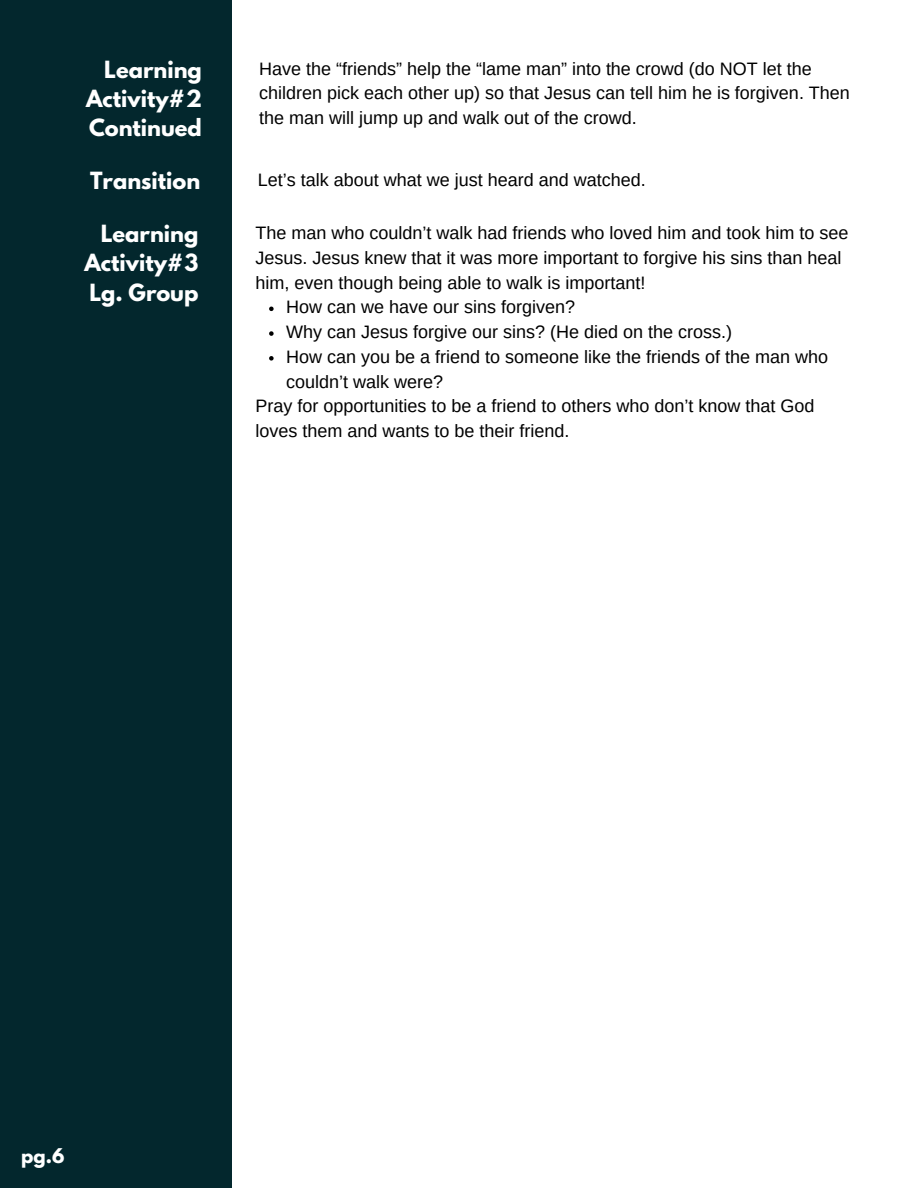
<style>
.page{position:relative;width:918px;height:1188px;background:#fff}
.page>*{position:absolute;margin:0;border:0;box-sizing:border-box;transform-origin:0 0}
.t1{font:700 21px "League Spartan";color:#fff}
.t2{font:18px/24.8px "Arimo";color:#000}
.t3{font:700 18px "League Spartan";color:#fff}
</style>
<div class="page">
<div style="left:0;top:0;width:231px;height:1188px;background:#03272d"></div>
<svg style="left:269px;top:307px;width:5px;height:4px"></svg>
<svg style="left:269px;top:331px;width:5px;height:5px"></svg>
<svg style="left:269px;top:356px;width:5px;height:5px"></svg>
<p class="t1" style="left:104px;top:59px;width:99px">Learning</p>
<p class="t1" style="left:86px;top:88px;width:117px">Activity#2</p>
<p class="t1" style="left:89px;top:117px;width:114px">Continued</p>
<p class="t2" style="left:259px;top:56px;width:592px">Have the “friends” help the “lame man” into the crowd (do NOT let the children pick each other up) so that Jesus can tell him he is forgiven. Then the man will jump up and walk out of the crowd.</p>
<p class="t1" style="left:90px;top:170px;width:112px">Transition</p>
<p class="t2" style="left:258px;top:167px;width:389px">Let’s talk about what we just heard and watched.</p>
<p class="t1" style="left:101px;top:223px;width:99px">Learning</p>
<p class="t1" style="left:84px;top:252px;width:115px">Activity#3</p>
<p class="t1" style="left:89px;top:282px;width:111px">Lg. Group</p>
<p class="t2" style="left:256px;top:220px;width:594px">The man who couldn’t walk had friends who loved him and took him to see<br>Jesus. Jesus knew that it was more important to forgive his sins than heal him, even though being able to walk is important!</p>
<p class="t2" style="left:286px;top:295px;width:290px">How can we have our sins forgiven?</p>
<p class="t2" style="left:286px;top:319px;width:447px">Why can Jesus forgive our sins? (He died on the cross.)</p>
<p class="t2" style="left:286px;top:344px;width:543px">How can you be a friend to someone like the friends of the man who couldn’t walk were?</p>
<p class="t2" style="left:256px;top:394px;width:560px">Pray for opportunities to be a friend to others who don’t know that God loves them and wants to be their friend.</p>
<p class="t3" style="left:21px;top:1146px;width:45px">pg.6</p>
</div>
